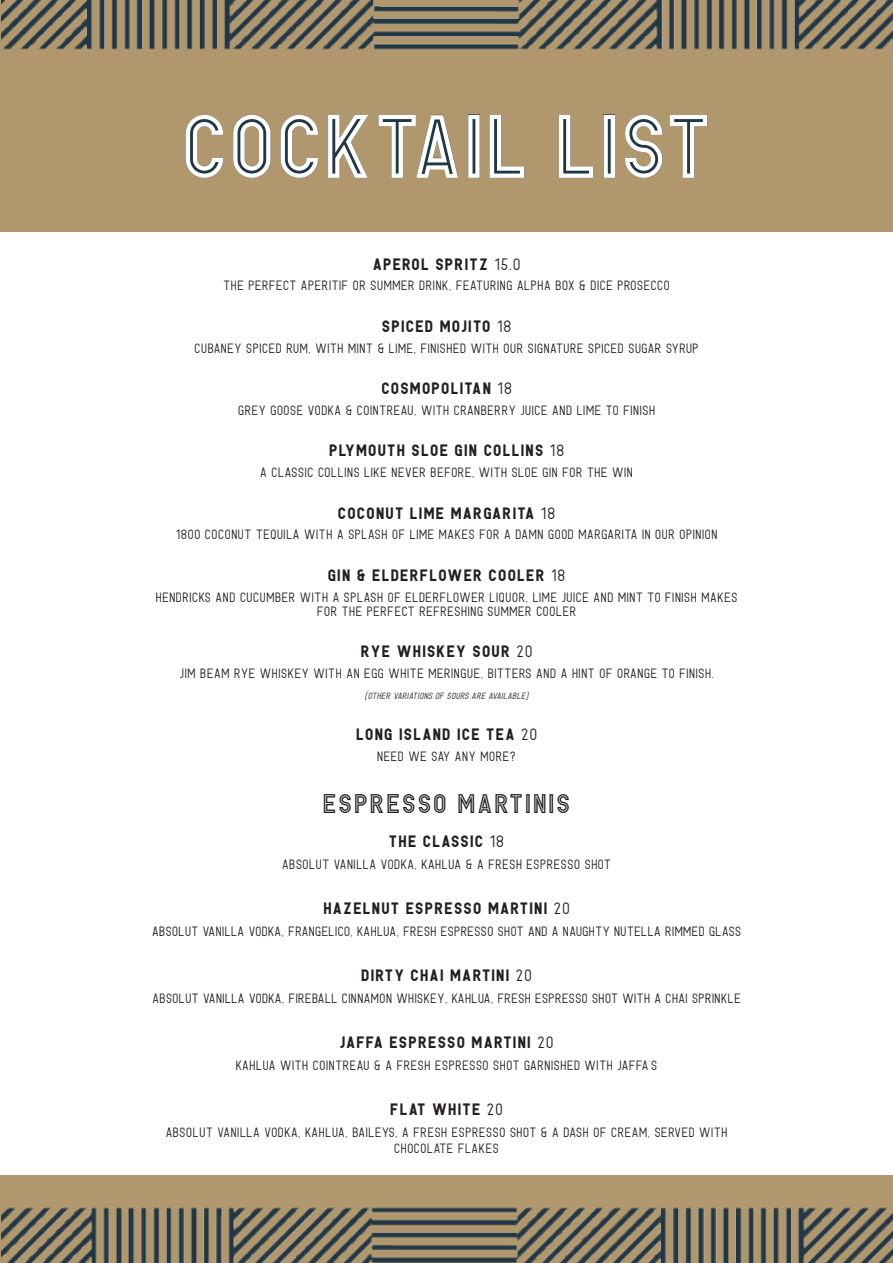
<style>
.page{position:relative;width:893px;height:1263px;background:#fff}
.page>*{position:absolute;margin:0;border:0;box-sizing:border-box;transform-origin:0 0}
.t1{font:90px "Hikou Inline";letter-spacing:.025em;color:#fff}
.t2{font:27px "Hikou Inline";letter-spacing:.075em;color:#231f20}
.t3{font:16.5px "Hikou";letter-spacing:.075em;color:#231f20}
.t4{font:300 13.5px/14.4px "Hikou";letter-spacing:.05em;color:#231f20;text-align:center}
.t5{font:italic 300 9px "Hikou";letter-spacing:.05em;color:#231f20}
.s1{font-weight:300}
</style>
<div class="page">
<img style="left:2px;top:0;width:891px;height:1263px">
<h1 class="t1" style="left:182px;top:91px;width:531px">COCKTAIL LIST</h1>
<p class="t3" style="left:373px;top:253px;width:149px">APEROL SPRITZ <span class="s1">15.0</span></p>
<p class="t4" style="left:223px;top:278px;width:448px">THE PERFECT APERITIF OR SUMMER DRINK, FEATURING ALPHA BOX &amp; DICE PROSECCO</p>
<p class="t3" style="left:382px;top:315px;width:131px">SPICED MOJITO <span class="s1">18</span></p>
<p class="t4" style="left:194px;top:340px;width:506px">CUBANEY SPICED RUM, WITH MINT &amp; LIME, FINISHED WITH OUR SIGNATURE SPICED SUGAR SYRUP</p>
<p class="t3" style="left:381px;top:377px;width:132px">COSMOPOLITAN <span class="s1">18</span></p>
<p class="t4" style="left:238px;top:402px;width:418px">GREY GOOSE VODKA &amp; COINTREAU, WITH CRANBERRY JUICE AND LIME TO FINISH</p>
<p class="t3" style="left:329px;top:440px;width:237px">PLYMOUTH SLOE GIN COLLINS <span class="s1">18</span></p>
<p class="t4" style="left:260px;top:464px;width:374px">A CLASSIC COLLINS LIKE NEVER BEFORE, WITH SLOE GIN FOR THE WIN</p>
<p class="t3" style="left:338px;top:502px;width:219px">COCONUT LIME MARGARITA <span class="s1">18</span></p>
<p class="t4" style="left:176px;top:527px;width:543px">1800 COCONUT TEQUILA WITH A SPLASH OF LIME MAKES FOR A DAMN GOOD MARGARITA IN OUR OPINION</p>
<p class="t3" style="left:328px;top:564px;width:239px">GIN &amp; ELDERFLOWER COOLER <span class="s1">18</span></p>
<p class="t4" style="left:156px;top:589px;width:583px">HENDRICKS AND CUCUMBER WITH A SPLASH OF ELDERFLOWER LIQUOR, LIME JUICE AND MINT TO FINISH MAKES<br>FOR THE PERFECT REFRESHING SUMMER COOLER</p>
<p class="t3" style="left:361px;top:641px;width:173px">RYE WHISKEY SOUR <span class="s1">20</span></p>
<p class="t4" style="left:180px;top:665px;width:535px">JIM BEAM RYE WHISKEY WITH AN EGG WHITE MERINGUE, BITTERS AND A HINT OF ORANGE TO FINISH.</p>
<p class="t5" style="left:365px;top:690px;width:165px">(OTHER VARIATIONS OF SOURS ARE AVAILABLE)</p>
<p class="t3" style="left:356px;top:724px;width:182px">LONG ISLAND ICE TEA <span class="s1">20</span></p>
<p class="t4" style="left:377px;top:748px;width:140px">NEED WE SAY ANY MORE?</p>
<h2 class="t2" style="left:323px;top:787px;width:248px">ESPRESSO MARTINIS</h2>
<p class="t3" style="left:389px;top:830px;width:117px">THE CLASSIC <span class="s1">18</span></p>
<p class="t4" style="left:282px;top:857px;width:330px">ABSOLUT VANILLA VODKA, KAHLUA &amp; A FRESH ESPRESSO SHOT</p>
<p class="t3" style="left:323px;top:897px;width:248px">HAZELNUT ESPRESSO MARTINI <span class="s1">20</span></p>
<p class="t4" style="left:152px;top:924px;width:590px">ABSOLUT VANILLA VODKA, FRANGELICO, KAHLUA, FRESH ESPRESSO SHOT AND A NAUGHTY NUTELLA RIMMED GLASS</p>
<p class="t3" style="left:361px;top:964px;width:172px">DIRTY CHAI MARTINI <span class="s1">20</span></p>
<p class="t4" style="left:152px;top:990px;width:590px">ABSOLUT VANILLA VODKA, FIREBALL CINNAMON WHISKEY, KAHLUA, FRESH ESPRESSO SHOT WITH A CHAI SPRINKLE</p>
<p class="t3" style="left:340px;top:1031px;width:215px">JAFFA ESPRESSO MARTINI <span class="s1">20</span></p>
<p class="t4" style="left:236px;top:1057px;width:423px">KAHLUA WITH COINTREAU &amp; A FRESH ESPRESSO SHOT GARNISHED WITH JAFFA’S</p>
<p class="t3" style="left:390px;top:1098px;width:114px">FLAT WHITE <span class="s1">20</span></p>
<p class="t4" style="left:166px;top:1124px;width:563px;line-height:15.9px">ABSOLUT VANILLA VODKA, KAHLUA, BAILEYS, A FRESH ESPRESSO SHOT &amp; A DASH OF CREAM, SERVED WITH<br>CHOCOLATE FLAKES</p>
</div>
